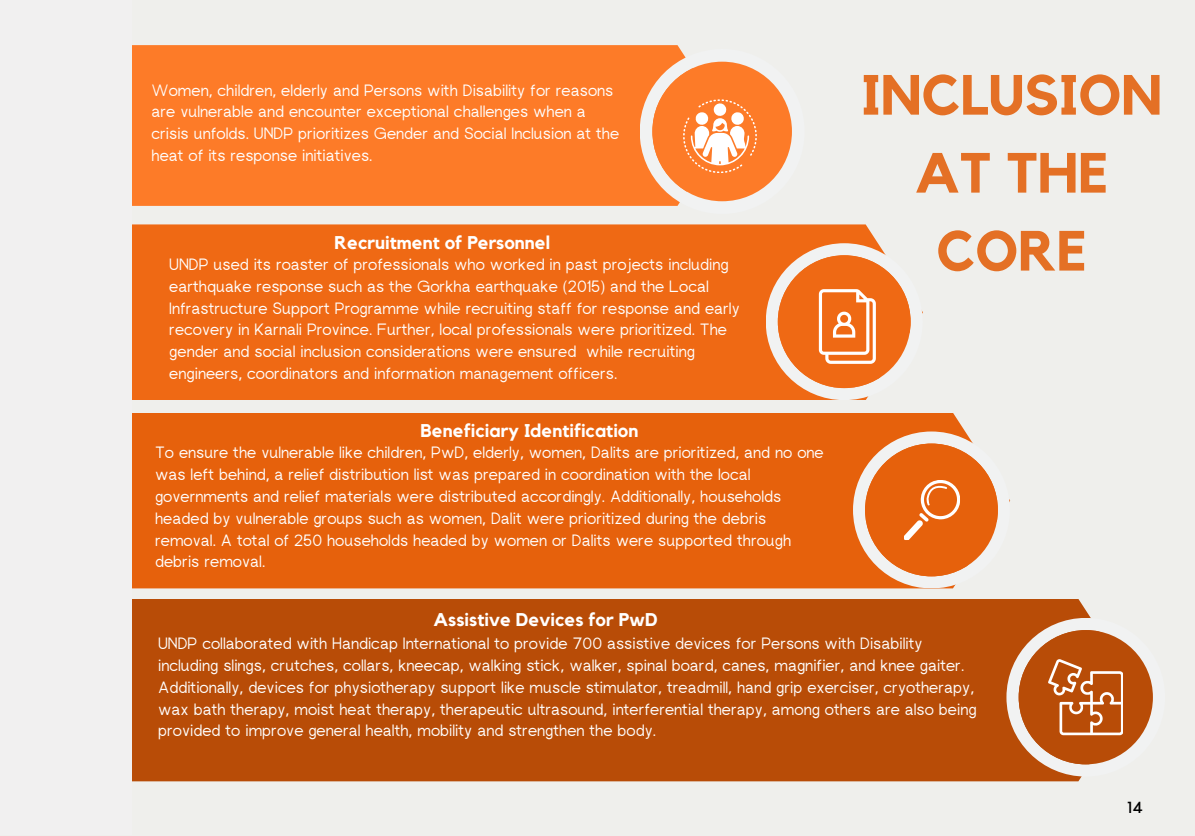
<style>
.page{position:relative;width:1195px;height:836px;background:#fff}
.page>*{position:absolute;margin:0;border:0;box-sizing:border-box;transform-origin:0 0}
.t1{font:700 56px/78px "Kollektif";color:#e47025;text-align:center}
.t2{font:700 18.4px "Kollektif";color:#fff}
.t3{font:16.4px/21.8px "rugratssans";color:#fff}
.t4{font:16px "Kollektif";color:#000}
</style>
<div class="page">
<div style="left:0;top:0;width:1194px;height:835px;background:#efefec"></div>
<div style="left:132px;top:45px;width:548px;height:161px;background:#fd7b28"></div>
<svg style="left:639px;top:49px;width:153px;height:157px"></svg>
<div style="left:132px;top:599px;width:959px;height:182px;background:#b84c07"></div>
<svg style="left:1006px;top:618px;width:147px;height:158px"></svg>
<div style="left:132px;top:413px;width:878px;height:175px;background:#e6610c"></div>
<svg style="left:852px;top:431px;width:157px;height:157px"></svg>
<div style="left:132px;top:224px;width:746px;height:176px;background:#ef6914"></div>
<svg style="left:765px;top:243px;width:157px;height:157px"></svg>
<div style="left:0;top:0;width:132px;height:834px;background:#f1f0f0"></div>
<p class="t3" style="left:151px;top:80px;width:469px">Women, children, elderly and Persons with Disability for reasons are vulnerable and encounter exceptional challenges when a crisis unfolds. UNDP prioritizes Gender and Social Inclusion at the heat of its response initiatives.</p>
<p class="t2" style="left:334px;top:234px;width:217px">Recruitment of Personnel</p>
<p class="t3" style="left:169px;top:255px;width:561px">UNDP used its roaster of professionals who worked in past projects including</p>
<p class="t3" style="left:169px;top:276px;width:572px">earthquake response such as the Gorkha earthquake (2015) and the Local Infrastructure Support Programme while recruiting staff for response and early recovery in Karnali Province. Further, local professionals were prioritized. The gender and social inclusion considerations were ensured while recruiting engineers, coordinators and information management officers.</p>
<p class="t2" style="left:420px;top:422px;width:219px">Beneficiary Identification</p>
<p class="t3" style="left:155px;top:443px;width:670px">To ensure the vulnerable like children, PwD, elderly, women, Dalits are prioritized, and no one was left behind, a relief distribution list was prepared in coordination with the local governments and relief materials were distributed accordingly. Additionally, households headed by vulnerable groups such as women, Dalit were prioritized during the debris removal. A total of 250 households headed by women or Dalits were supported through debris removal.</p>
<p class="t2" style="left:433px;top:610px;width:226px">Assistive Devices for PwD</p>
<h1 class="t1" style="left:861px;top:58px;width:302px">INCLUSION<br>AT THE</h1>
<h1 class="t1" style="left:936px;top:214px;width:152px">CORE</h1>
<p class="t3" style="left:158px;top:634px;width:819px">UNDP collaborated with Handicap International to provide 700 assistive devices for Persons with Disability including slings, crutches, collars, kneecap, walking stick, walker, spinal board, canes, magnifier, and knee gaiter.<br>Additionally, devices for physiotherapy support like muscle stimulator, treadmill, hand grip exerciser, cryotherapy, wax bath therapy, moist heat therapy, therapeutic ultrasound, interferential therapy, among others are also being provided to improve general health, mobility and strengthen the body.</p>
<p class="t4" style="left:1127px;top:799px;width:17px">14</p>
</div>
